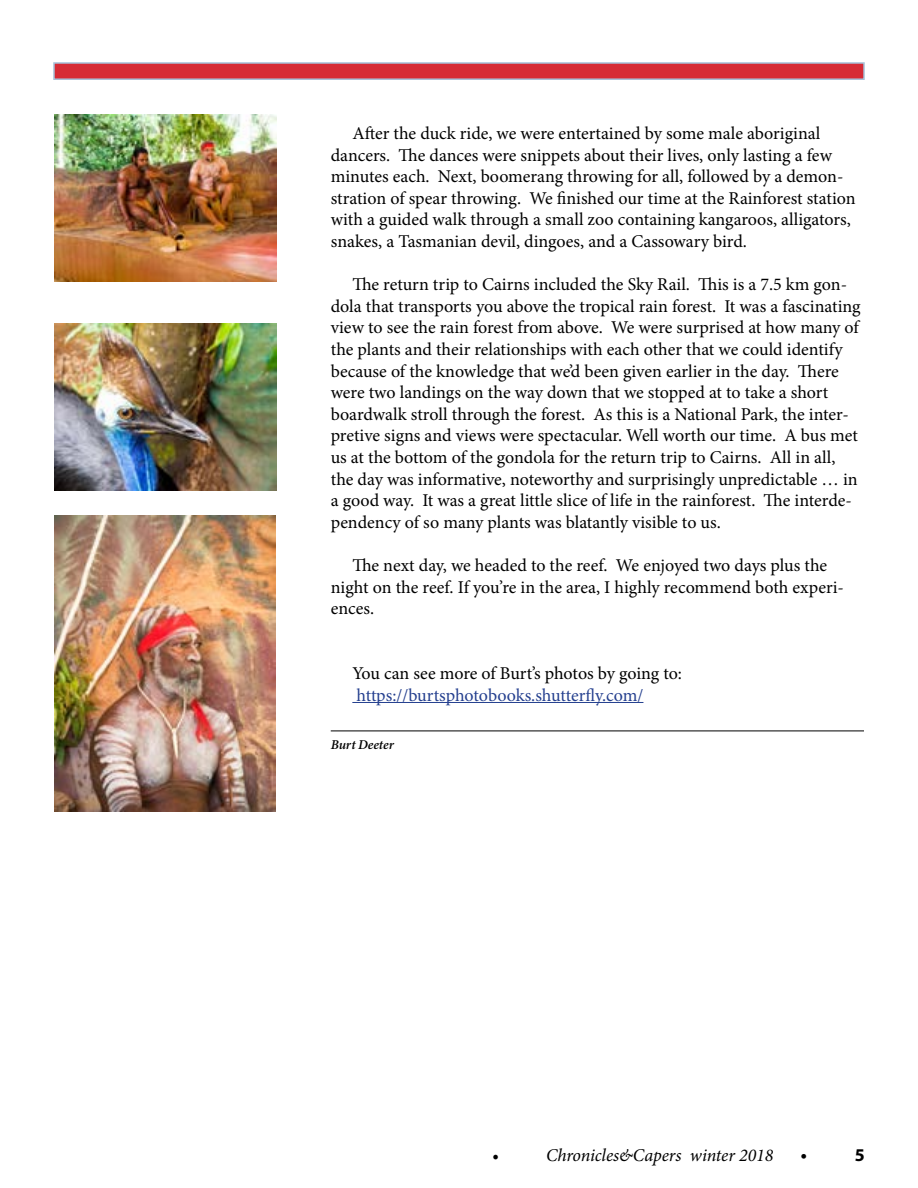
<style>
.page{position:relative;width:918px;height:1188px;background:#fff}
.page>*{position:absolute;margin:0;border:0;box-sizing:border-box;transform-origin:0 0}
.t1{font:18px/21.6px "Minion Pro";color:#000}
.t2{font:18px "Minion Pro";letter-spacing:-.005em;color:#25408f}
.t3{font:italic 18px "Minion Pro";letter-spacing:-.005em;color:#000}
.t4{font:700 18px "Myriad Pro";color:#000}
.t5{font:italic 600 13.5px "Minion Pro";color:#000}
</style>
<div class="page">
<div style="left:53px;top:62px;width:812px;height:18px;background:#d62b35;border:2px solid #a6bfd6"></div>
<img style="left:54px;top:115px;width:222px;height:166px">
<img style="left:54px;top:324px;width:222px;height:166px">
<hr style="left:352px;top:702px;width:291px;height:1px;background:#25408f">
<hr style="left:331px;top:731px;width:533px;height:1px;background:#000">
<img style="left:54px;top:515px;width:222px;height:296px">
<p class="t1" style="left:331px;top:123px;width:526px;text-indent:22px">After the duck ride, we were entertained by some male aboriginal dancers. The dances were snippets about their lives, only lasting a few minutes each. Next, boomerang throwing for all, followed by a demon&shy;stration of spear throwing. We finished our time at the Rainforest station with a guided walk through a small zoo containing kangaroos, alligators, snakes, a Tasmanian devil, dingoes, and a Cassowary bird.</p>
<p class="t1" style="left:331px;top:274px;width:531px;text-indent:22px">The return trip to Cairns included the Sky Rail. This is a 7.5 km gon&shy;dola that transports you above the tropical rain forest. It was a fascinating view to see the rain forest from above. We were surprised at how many of the plants and their relationships with each other that we could identify because of the knowledge that we’d been given earlier in the day. There were two landings on the way down that we stopped at to take a short boardwalk stroll through the forest. As this is a National Park, the inter&shy;pretive signs and views were spectacular. Well worth our time. A bus met us at the bottom of the gondola for the return trip to Cairns. All in all, the day was informative, noteworthy and surprisingly unpredictable … in a good way. It was a great little slice of life in the rainforest. The interde&shy;pendency of so many plants was blatantly visible to us.</p>
<p class="t1" style="left:331px;top:555px;width:515px;text-indent:22px">The next day, we headed to the reef. We enjoyed two days plus the night on the reef. If you’re in the area, I highly recommend both experi&shy;ences.</p>
<p class="t1" style="left:352px;top:663px;width:331px">You can see more of Burt’s photos by going to:</p>
<p class="t2" style="left:356px;top:683px;width:289px">https://burtsphotobooks.shutterfly.com/</p>
<p class="t5" style="left:331px;top:736px;width:65px">Burt Deeter</p>
<p class="t3" style="left:492px;top:1143px;width:8px">•</p>
<p class="t3" style="left:546px;top:1143px;width:229px">Chronicles&amp;Capers winter 2018</p>
<p class="t4" style="left:801px;top:1143px;width:8px">•</p>
<p class="t4" style="left:855px;top:1143px;width:11px">5</p>
</div>
